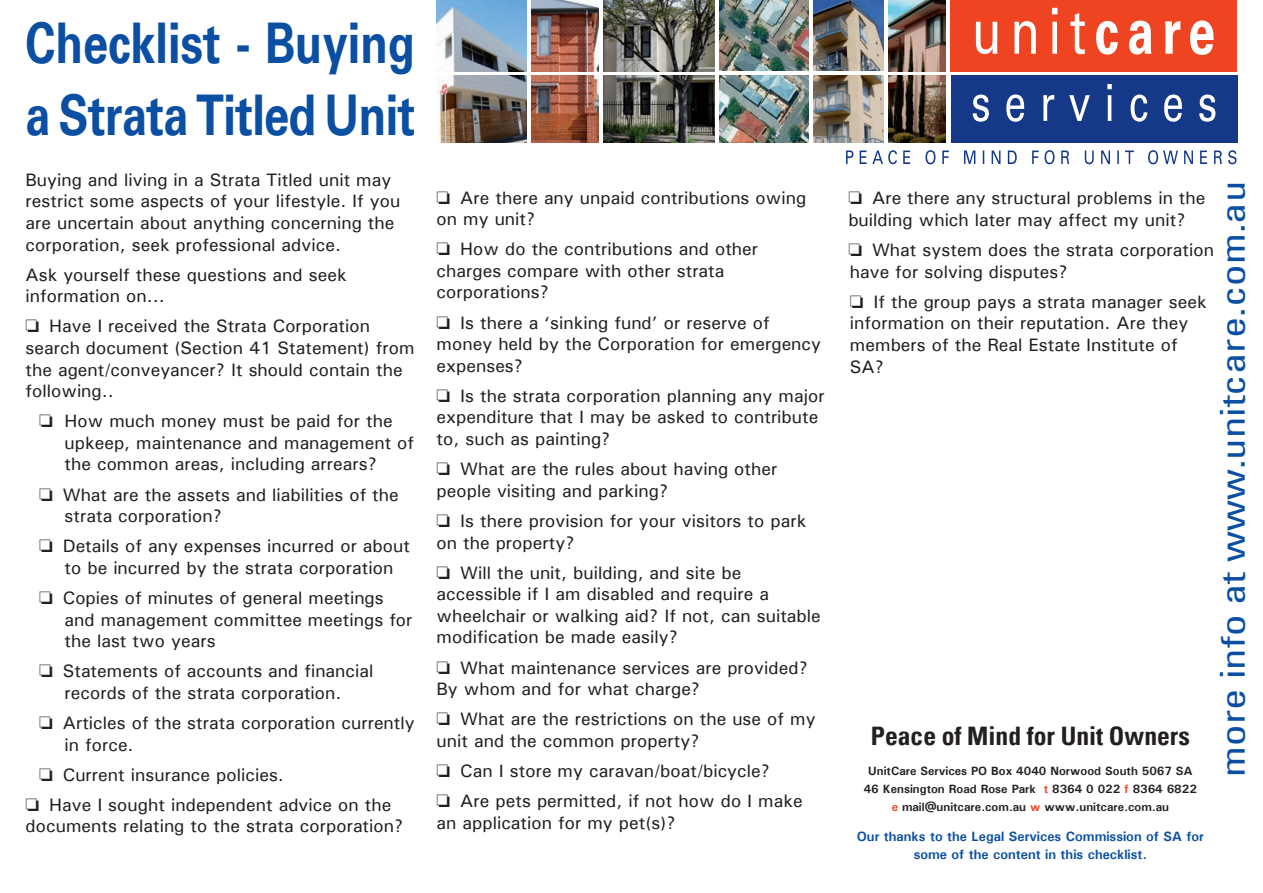
<style>
.page{position:relative;width:1263px;height:893px;background:#fff}
.page>*{position:absolute;margin:0;border:0;box-sizing:border-box;transform-origin:0 0}
.t1{font:700 56.25px/72px "Univers";letter-spacing:-.005em;color:#0a4fa2;scale:.8 1}
.t2{font:condensed 33px "Univers";color:#0a4fa2;scale:1.3 1}
.t3{font:700 condensed 25.5px "Univers";color:#231f20}
.t4{font:500 18px/21.6px "Univers";color:#231f20}
.t5{font:700 13.5px/18px "Univers";color:#0a4fa2;text-align:center}
.t6{font:700 12px/18px "Univers";color:#231f20;text-align:center}
.s1{color:#f04423}
</style>
<div class="page">
<div style="left:950px;top:0;width:287px;height:71px;background:#ef4422"></div>
<div style="left:950px;top:75px;width:287px;height:68px;background:#153889"></div>
<img style="left:888px;top:75px;width:58px;height:68px">
<img style="left:531px;top:75px;width:68px;height:68px">
<img style="left:604px;top:76px;width:111px;height:67px">
<img style="left:720px;top:75px;width:89px;height:68px">
<img style="left:813px;top:75px;width:70px;height:68px">
<img style="left:437px;top:75px;width:89px;height:68px">
<img style="left:888px;top:0;width:58px;height:71px">
<img style="left:813px;top:0;width:70px;height:71px">
<img style="left:720px;top:0;width:89px;height:71px">
<img style="left:604px;top:0;width:111px;height:71px">
<img style="left:531px;top:0;width:68px;height:71px">
<img style="left:437px;top:0;width:89px;height:71px">
<svg style="left:976px;top:8px;width:238px;height:47px"></svg>
<svg style="left:973px;top:84px;width:242px;height:38px"></svg>
<svg style="left:846px;top:150px;width:390px;height:14px"></svg>
<h1 class="t1" style="left:26px;top:8px;width:489px">Checklist - Buying a Strata Titled Unit</h1>
<p class="t4" style="left:26px;top:168px;width:376px">Buying and living in a Strata Titled unit may restrict some aspects of your lifestyle. If you are uncertain about anything concerning the corporation, seek professional advice.</p>
<p class="t4" style="left:26px;top:263px;width:323px">Ask yourself these questions and seek information on...</p>
<p class="t4" style="left:26px;top:315px;width:391px">□ Have I received the Strata Corporation search document (Section 41 Statement) from the agent/conveyancer? It should contain the following..</p>
<p class="t4" style="left:65px;top:410px;width:351px;text-indent:-26px">□ How much money must be paid for the upkeep, maintenance and management of the common areas, including arrears?</p>
<p class="t4" style="left:65px;top:483px;width:336px;text-indent:-26px">□ What are the assets and liabilities of the strata corporation?</p>
<p class="t4" style="left:39px;top:535px;width:373px;text-align:center">□ Details of any expenses incurred or about to be incurred by the strata corporation</p>
<p class="t4" style="left:65px;top:587px;width:350px;text-indent:-26px">□ Copies of minutes of general meetings and management committee meetings for the last two years</p>
<p class="t4" style="left:39px;top:660px;width:336px;text-align:center">□ Statements of accounts and financial records of the strata corporation.</p>
<p class="t4" style="left:65px;top:712px;width:352px;text-indent:-26px">□ Articles of the strata corporation currently in force.</p>
<p class="t4" style="left:39px;top:763px;width:246px">□ Current insurance policies.</p>
<p class="t4" style="left:26px;top:793px;width:379px">□ Have I sought independent advice on the documents relating to the strata corporation?</p>
<p class="t4" style="left:437px;top:186px;width:371px">□ Are there any unpaid contributions owing on my unit?</p>
<p class="t4" style="left:437px;top:238px;width:323px">□ How do the contributions and other charges compare with other strata corporations?</p>
<p class="t4" style="left:437px;top:311px;width:386px">□ Is there a ‘sinking fund’ or reserve of money held by the Corporation for emergency expenses?</p>
<p class="t4" style="left:437px;top:385px;width:390px">□ Is the strata corporation planning any major expenditure that I may be asked to contribute to, such as painting?</p>
<p class="t4" style="left:437px;top:458px;width:342px">□ What are the rules about having other people visiting and parking?</p>
<p class="t4" style="left:437px;top:510px;width:371px">□ Is there provision for your visitors to park on the property?</p>
<p class="t4" style="left:437px;top:561px;width:386px">□ Will the unit, building, and site be accessible if I am disabled and require a wheelchair or walking aid? If not, can suitable modification be made easily?</p>
<p class="t4" style="left:437px;top:656px;width:373px">□ What maintenance services are provided?<br>By whom and for what charge?</p>
<p class="t4" style="left:437px;top:708px;width:381px">□ What are the restrictions on the use of my unit and the common property?</p>
<p class="t4" style="left:437px;top:760px;width:335px">□ Can I store my caravan/boat/bicycle?</p>
<p class="t4" style="left:437px;top:790px;width:368px">□ Are pets permitted, if not how do I make an application for my pet(s)?</p>
<h2 class="t2" style="left:1211px;top:777px;width:460px;rotate:-90deg">more info at www.unitcare.com.au</h2>
<p class="t4" style="left:848px;top:187px;width:359px">□ Are there any structural problems in the building which later may affect my unit?</p>
<p class="t4" style="left:848px;top:239px;width:367px">□ What system does the strata corporation have for solving disputes?</p>
<p class="t4" style="left:850px;top:291px;width:358px">□ If the group pays a strata manager seek information on their reputation. Are they members of the Real Estate Institute of<br>SA?</p>
<h3 class="t3" style="left:871px;top:720px;width:320px">Peace of Mind for Unit Owners</h3>
<p class="t6" style="left:864px;top:762px;width:335px">UnitCare Services PO Box 4040 Norwood South 5067 SA<br>46 Kensington Road Rose Park <span class="s1">t</span> 8364 0 022 <span class="s1">f</span> 8364 6822 <span class="s1">e</span> mail@unitcare.com.au <span class="s1">w</span> www.unitcare.com.au</p>
<p class="t5" style="left:857px;top:827px;width:349px">Our thanks to the Legal Services Commission of SA for some of the content in this checklist.</p>
</div>
